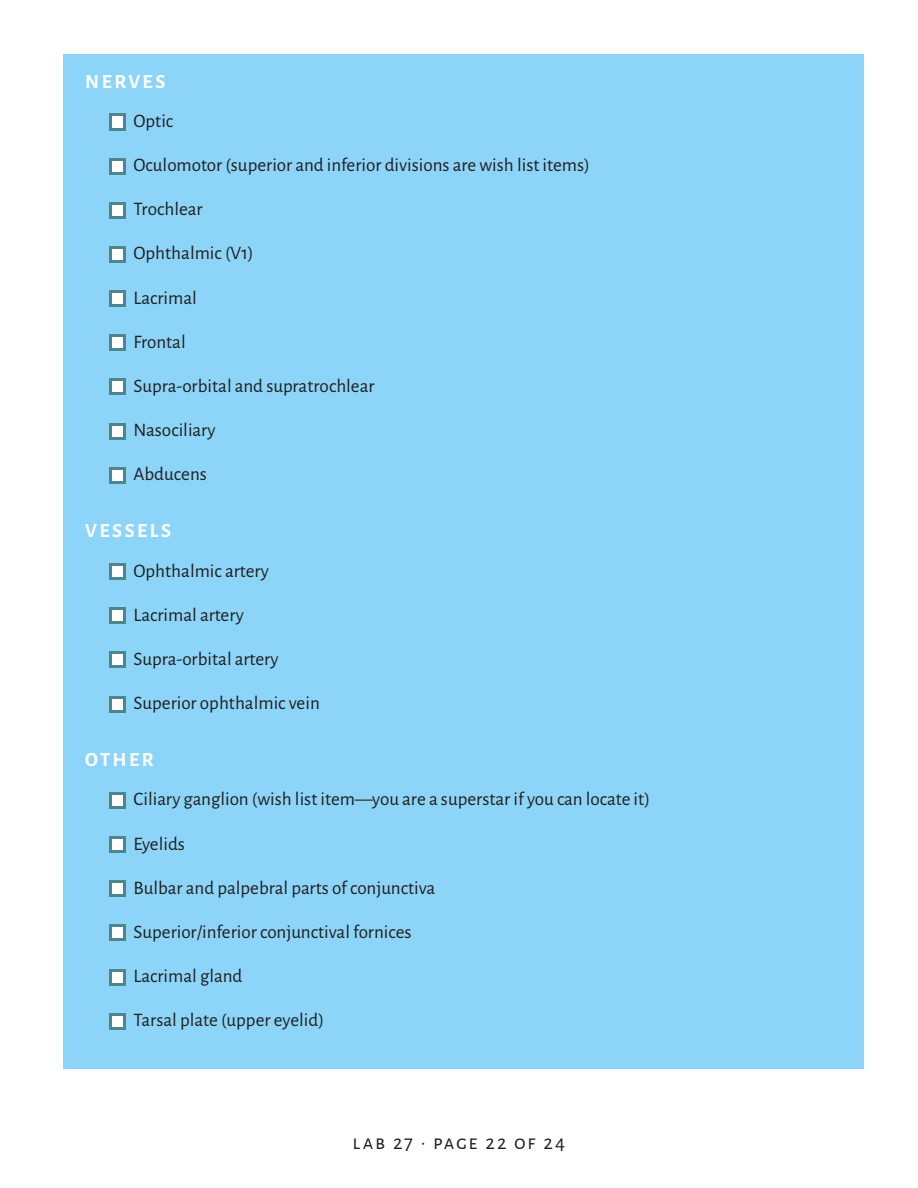
<style>
.page{position:relative;width:918px;height:1188px;background:#fff}
.page>*{position:absolute;margin:0;border:0;box-sizing:border-box;transform-origin:0 0}
.t1{font:21px "Alegreya Sans";letter-spacing:.08em;color:#231f20}
.t2{font:700 20.1px "Alegreya Sans";letter-spacing:.125em;color:#fff}
.t3{font:19.05px "Alegreya Sans";color:#1f1f1f}
</style>
<div class="page">
<div style="left:63px;top:54px;width:801px;height:1014px;background:#8dd5f8"></div>
<svg style="left:109px;top:114px;width:16px;height:16px"></svg>
<svg style="left:109px;top:158px;width:16px;height:16px"></svg>
<svg style="left:109px;top:202px;width:16px;height:16px"></svg>
<svg style="left:109px;top:246px;width:16px;height:16px"></svg>
<svg style="left:109px;top:291px;width:16px;height:16px"></svg>
<svg style="left:109px;top:335px;width:16px;height:16px"></svg>
<svg style="left:109px;top:379px;width:16px;height:16px"></svg>
<svg style="left:109px;top:423px;width:16px;height:16px"></svg>
<svg style="left:109px;top:467px;width:16px;height:16px"></svg>
<svg style="left:109px;top:564px;width:16px;height:16px"></svg>
<svg style="left:109px;top:608px;width:16px;height:16px"></svg>
<svg style="left:109px;top:652px;width:16px;height:16px"></svg>
<svg style="left:109px;top:696px;width:16px;height:16px"></svg>
<svg style="left:109px;top:792px;width:16px;height:16px"></svg>
<svg style="left:109px;top:837px;width:16px;height:16px"></svg>
<svg style="left:109px;top:881px;width:16px;height:16px"></svg>
<svg style="left:109px;top:925px;width:16px;height:16px"></svg>
<svg style="left:109px;top:969px;width:16px;height:16px"></svg>
<svg style="left:109px;top:1013px;width:16px;height:16px"></svg>
<p class="t2" style="left:85px;top:67px;width:82px">NERVES</p>
<p class="t3" style="left:133px;top:108px;width:41px">Optic</p>
<p class="t3" style="left:133px;top:152px;width:458px">Oculomotor (superior and inferior divisions are wish list items)</p>
<p class="t3" style="left:133px;top:196px;width:71px">Trochlear</p>
<p class="t3" style="left:133px;top:240px;width:122px">Ophthalmic (V1)</p>
<p class="t3" style="left:133px;top:284px;width:65px">Lacrimal</p>
<p class="t3" style="left:133px;top:329px;width:54px">Frontal</p>
<p class="t3" style="left:133px;top:373px;width:243px">Supra-orbital and supratrochlear</p>
<p class="t3" style="left:133px;top:417px;width:84px">Nasociliary</p>
<p class="t3" style="left:133px;top:461px;width:75px">Abducens</p>
<p class="t2" style="left:85px;top:516px;width:87px">VESSELS</p>
<p class="t3" style="left:133px;top:557px;width:137px">Ophthalmic artery</p>
<p class="t3" style="left:133px;top:602px;width:112px">Lacrimal artery</p>
<p class="t3" style="left:133px;top:646px;width:147px">Supra-orbital artery</p>
<p class="t3" style="left:133px;top:690px;width:188px">Superior ophthalmic vein</p>
<p class="t2" style="left:85px;top:745px;width:70px">OTHER</p>
<p class="t3" style="left:133px;top:786px;width:518px">Ciliary ganglion (wish list item—you are a superstar if you can locate it)</p>
<p class="t3" style="left:133px;top:830px;width:53px">Eyelids</p>
<p class="t3" style="left:133px;top:874px;width:303px">Bulbar and palpebral parts of conjunctiva</p>
<p class="t3" style="left:133px;top:919px;width:280px">Superior/inferior conjunctival fornices</p>
<p class="t3" style="left:133px;top:963px;width:110px">Lacrimal gland</p>
<p class="t3" style="left:133px;top:1007px;width:192px">Tarsal plate (upper eyelid)</p>
<p class="t1" style="left:353px;top:1128px;width:214px">Lab 27 · page 22 of 24</p>
</div>
